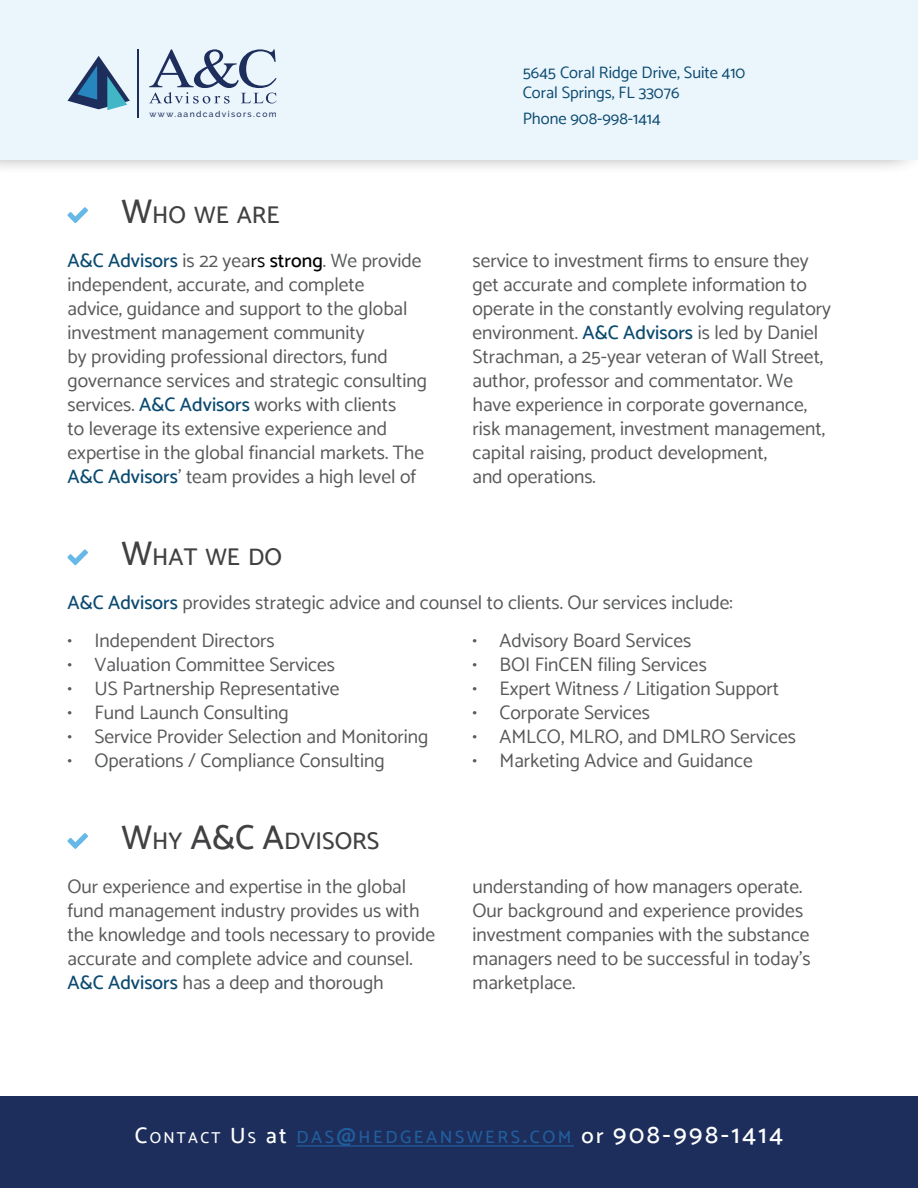
<style>
.page{position:relative;width:918px;height:1188px;background:#fff}
.page>*{position:absolute;margin:0;border:0;box-sizing:border-box;transform-origin:0 0}
.t1{font:500 24.15px "Catamaran";color:#414042}
.t2{font:19.5px/24px "Catamaran";color:#58595b}
.t3{font:500 17.85px "Catamaran";letter-spacing:.145em;color:#215e9e}
.t4{font:16.5px/19.8px "Catamaran";color:#0a4a70}
.t5{font:500 8.55px "Raleway";letter-spacing:.165em;color:#1d2e5c}
.s1{font-size:34.5px}
.s2{font-weight:500;color:#0a4a70}
.s3{color:#000}
.s4{font-weight:500;color:#000}
.s5{font-size:22.5px;color:#fff}
.s6{font-size:15.75px;color:#fff}
.s7{font-size:25.5px}
.s8{font-size:25.5px;color:#fff}
</style>
<div class="page">
<svg style="left:68px;top:207px;width:20px;height:16px"></svg>
<svg style="left:68px;top:549px;width:20px;height:16px"></svg>
<svg style="left:68px;top:833px;width:20px;height:16px"></svg>
<div style="left:0;top:0;width:918px;height:175px;background:#000;opacity:.75"></div>
<div style="left:0;top:0;width:918px;height:160px;background:#e6f3fc"></div>
<div style="left:0;top:1097px;width:918px;height:91px;background:#1d2e5c"></div>
<hr style="left:296px;top:1145px;width:278px;height:2px;background:#215e9e">
<svg style="left:149px;top:49px;width:128px;height:54px"></svg>
<svg style="left:68px;top:56px;width:62px;height:54px"></svg>
<hr style="left:137px;top:49px;width:1px;height:68px;background:#1d2e5c">
<p class="t5" style="left:150px;top:109px;width:129px">www.aandcadvisors.com</p>
<p class="t4" style="left:523px;top:63px;width:224px">5645 Coral Ridge Drive, Suite 410<br>Coral Springs, FL 33076</p>
<p class="t4" style="left:523px;top:109px;width:140px">Phone 908-998-1414</p>
<p class="t1" style="left:122px;top:201px;width:159px"><span class="s1">W</span>HO WE ARE</p>
<p class="t2" style="left:68px;top:249px;width:361px"><span class="s2">A&amp;C Advisors</span> is 22 yea<span class="s3">rs</span> <span class="s4">strong</span>. We provide independent, accurate, and complete<br>advice, guidance and support to the global investment management community<br>by providing professional directors, fund governance services and strategic consulting services. <span class="s2">A&amp;C Advisors</span> works with clients<br>to leverage its extensive experience and expertise in the global financial markets. The <span class="s2">A&amp;C Advisors</span>’ team provides a high level of</p>
<p class="t2" style="left:472px;top:249px;width:360px">service to investment firms to ensure they get accurate and complete information to operate in the constantly evolving regulatory environment. <span class="s2">A&amp;C Advisors</span> is led by Daniel Strachman, a 25-year veteran of Wall Street, author, professor and commentator. We have experience in corporate governance, risk management, investment management, capital raising, product development,<br>and operations.</p>
<p class="t1" style="left:122px;top:543px;width:162px"><span class="s1">W</span>HAT WE DO</p>
<p class="t2" style="left:68px;top:591px;width:667px"><span class="s2">A&amp;C Advisors</span> provides strategic advice and counsel to clients. Our services include:</p>
<p class="t2" style="left:68px;top:628px;width:209px">• Independent Directors</p>
<p class="t2" style="left:68px;top:652px;width:269px">• Valuation Committee Services</p>
<p class="t2" style="left:68px;top:676px;width:274px">• US Partnership Representative</p>
<p class="t2" style="left:68px;top:700px;width:223px">• Fund Launch Consulting</p>
<p class="t2" style="left:68px;top:724px;width:362px">• Service Provider Selection and Monitoring</p>
<p class="t2" style="left:68px;top:748px;width:319px">• Operations / Compliance Consulting</p>
<p class="t2" style="left:472px;top:628px;width:220px">• Advisory Board Services</p>
<p class="t2" style="left:472px;top:652px;width:236px">• BOI FinCEN filing Services</p>
<p class="t2" style="left:472px;top:676px;width:308px">• Expert Witness / Litigation Support</p>
<p class="t2" style="left:472px;top:700px;width:179px">• Corporate Services</p>
<p class="t2" style="left:472px;top:724px;width:325px">• AMLCO, MLRO, and DMLRO Services</p>
<p class="t2" style="left:472px;top:748px;width:282px">• Marketing Advice and Guidance</p>
<p class="t1" style="left:122px;top:826px;width:259px"><span class="s1">W</span>HY <span class="s1">A&amp;C A</span>DVISORS</p>
<p class="t2" style="left:68px;top:874px;width:369px">Our experience and expertise in the global fund management industry provides us with the knowledge and tools necessary to provide accurate and complete advice and counsel.<br><span class="s2">A&amp;C Advisors</span> has a deep and thorough</p>
<p class="t2" style="left:472px;top:874px;width:340px">understanding of how managers operate.<br>Our background and experience provides investment companies with the substance managers need to be successful in today’s marketplace.</p>
<p class="t3" style="left:135px;top:1127px;width:650px"><span class="s5">C</span><span class="s6">ONTACT</span> <span class="s5">U</span><span class="s6">S</span> <span class="s5">at</span> DAS<span class="s7">@</span>HEDGEANSWERS<span class="s7">.</span>COM <span class="s5">or</span> <span class="s8">908-998-1414</span></p>
</div>
